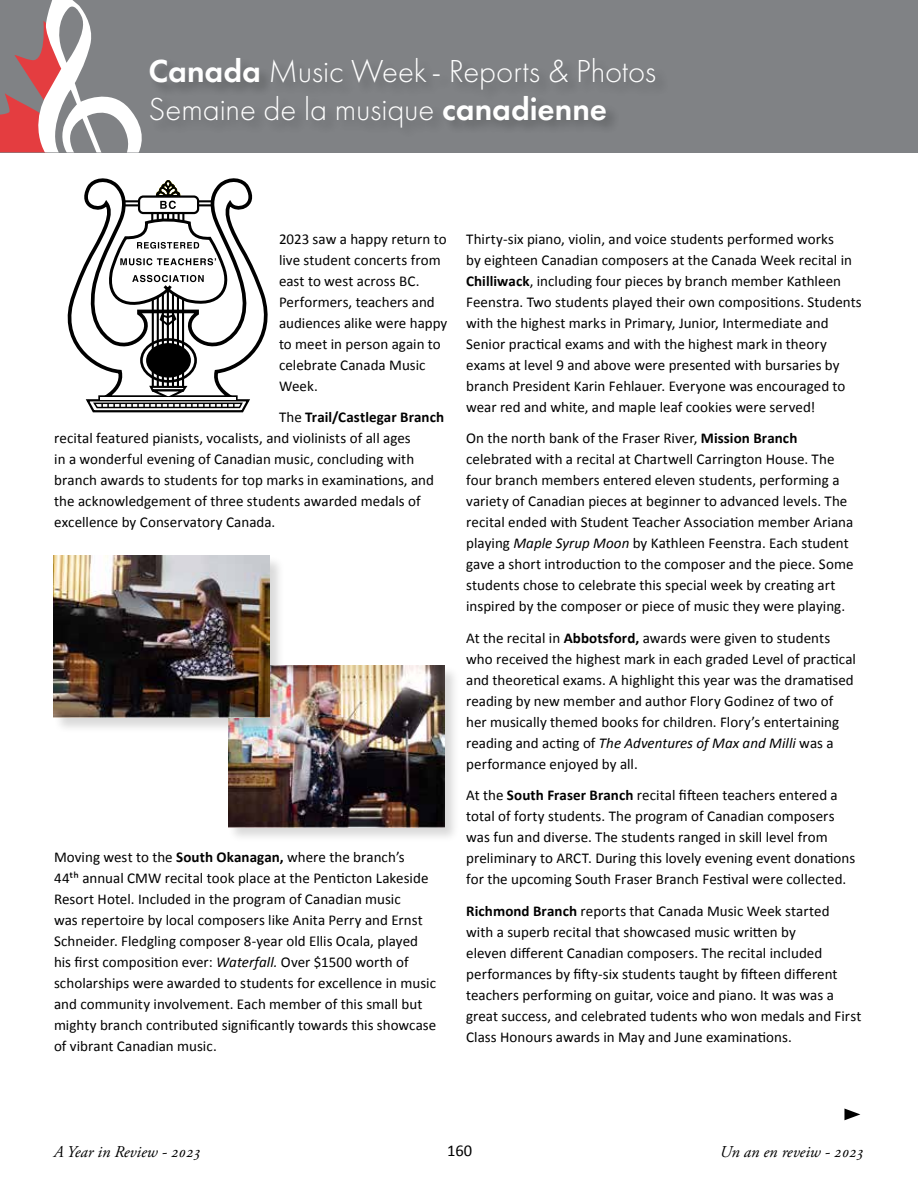
<style>
.page{position:relative;width:918px;height:1188px;background:#fff}
.page>*{position:absolute;margin:0;border:0;box-sizing:border-box;transform-origin:0 0}
.t1{font:300 33px/37.5px "Futura PT";letter-spacing:-.005em;color:#fff}
.t2{font:italic 16.5px "Adobe Garamond Pro";color:#000}
.t3{font:16.5px "Calibri";color:#000}
.t4{font:15px/21px "Calibri";color:#000}
.s1{font-weight:600}
.s2{font-weight:700}
.s3{font-style:italic}
</style>
<div class="page">
<div style="left:0;top:0;width:918px;height:153px;background:#808285"></div>
<svg style="left:0;top:0;width:142px;height:153px"></svg>
<svg style="left:844px;top:1109px;width:16px;height:11px"></svg>
<svg style="left:67px;top:178px;width:201px;height:206px"></svg>
<svg style="left:141px;top:339px;width:55px;height:42px"></svg>
<div style="left:140px;top:338px;width:57px;height:45px;border:3px solid #000;border-radius:50%"></div>
<div style="left:146px;top:343px;width:45px;height:35px;background:#000;border-radius:50%"></div>
<svg style="left:105px;top:179px;width:127px;height:148px"></svg>
<hr style="left:152px;top:298px;width:2px;height:89px;background:#000">
<hr style="left:157px;top:296px;width:2px;height:91px;background:#000">
<hr style="left:162px;top:293px;width:2px;height:94px;background:#000">
<hr style="left:167px;top:289px;width:2px;height:98px;background:#000">
<hr style="left:172px;top:293px;width:2px;height:94px;background:#000">
<hr style="left:177px;top:296px;width:2px;height:91px;background:#000">
<hr style="left:182px;top:298px;width:2px;height:88px;background:#000">
<svg style="left:85px;top:384px;width:165px;height:29px"></svg>
<hr style="left:100px;top:397px;width:136px;height:2px;background:#fff">
<div style="left:228px;top:665px;width:232px;height:178px;background:#000;opacity:.15"></div>
<img style="left:228px;top:666px;width:216px;height:162px">
<div style="left:53px;top:555px;width:232px;height:178px;background:#000;opacity:.15"></div>
<img style="left:54px;top:556px;width:216px;height:162px">
<h1 class="t1" style="left:148px;top:53px;width:509px"><span class="s1">Canada</span> Music Week- Reports &amp; Photos<br>Semaine de la musique <span class="s1">canadienne</span></h1>
<p class="t4" style="left:279px;top:228px;width:170px">2023 saw a happy return to live student concerts from east to west across BC.<br>Performers, teachers and audiences alike were happy to meet in person again to celebrate Canada Music<br>Week.</p>
<p class="t4" style="left:54px;top:406px;width:391px;text-indent:225px">The <span class="s2">Trail/Castlegar Branch </span>recital featured pianists, vocalists, and violinists of all ages<br>in a wonderful evening of Canadian music, concluding with branch awards to students for top marks in examinations, and the acknowledgement of three students awarded medals of excellence by Conservatory Canada.</p>
<p class="t4" style="left:54px;top:846px;width:384px">Moving west to the <span class="s2">South Okanagan,</span> where the branch’s<br>44th annual CMW recital took place at the Penticton Lakeside Resort Hotel. Included in the program of Canadian music<br>was repertoire by local composers like Anita Perry and Ernst Schneider. Fledgling composer 8-year old Ellis Ocala, played his first composition ever: <span class="s3">Waterfall.</span> Over $1500 worth of scholarships were awarded to students for excellence in music and community involvement. Each member of this small but mighty branch contributed significantly towards this showcase of vibrant Canadian music.</p>
<p class="t4" style="left:466px;top:228px;width:397px">Thirty-six piano, violin, and voice students performed works<br>by eighteen Canadian composers at the Canada Week recital in <span class="s2">Chilliwack</span>, including four pieces by branch member Kathleen Feenstra. Two students played their own compositions. Students with the highest marks in Primary, Junior, Intermediate and Senior practical exams and with the highest mark in theory exams at level 9 and above were presented with bursaries by branch President Karin Fehlauer. Everyone was encouraged to wear red and white, and maple leaf cookies were served!</p>
<p class="t4" style="left:466px;top:427px;width:389px">On the north bank of the Fraser River, <span class="s2">Mission Branch </span>celebrated with a recital at Chartwell Carrington House. The four branch members entered eleven students, performing a variety of Canadian pieces at beginner to advanced levels. The recital ended with Student Teacher Association member Ariana playing <span class="s3">Maple Syrup Moon</span> by Kathleen Feenstra. Each student gave a short introduction to the composer and the piece. Some students chose to celebrate this special week by creating art inspired by the composer or piece of music they were playing.</p>
<p class="t4" style="left:466px;top:627px;width:391px">At the recital in <span class="s2">Abbotsford,</span> awards were given to students who received the highest mark in each graded Level of practical and theoretical exams. A highlight this year was the dramatised reading by new member and author Flory Godinez of two of her musically themed books for children. Flory’s entertaining reading and acting of <span class="s3">The Adventures of Max and Milli</span> was a performance enjoyed by all.</p>
<p class="t4" style="left:466px;top:784px;width:391px">At the <span class="s2">South Fraser Branch</span> recital fifteen teachers entered a total of forty students. The program of Canadian composers was fun and diverse. The students ranged in skill level from preliminary to ARCT. During this lovely evening event donations for the upcoming South Fraser Branch Festival were collected.</p>
<p class="t4" style="left:466px;top:900px;width:397px"><span class="s2">Richmond Branch</span> reports that Canada Music Week started<br>with a superb recital that showcased music written by<br>eleven different Canadian composers. The recital included performances by fifty-six students taught by fifteen different teachers performing on guitar, voice and piano. It was was a great success, and celebrated tudents who won medals and First Class Honours awards in May and June examinations.</p>
<p class="t2" style="left:54px;top:1142px;width:149px">A Year in Review - 2023</p>
<p class="t3" style="left:447px;top:1139px;width:27px">160</p>
<p class="t2" style="left:720px;top:1142px;width:146px">Un an en reveiw - 2023</p>
</div>
